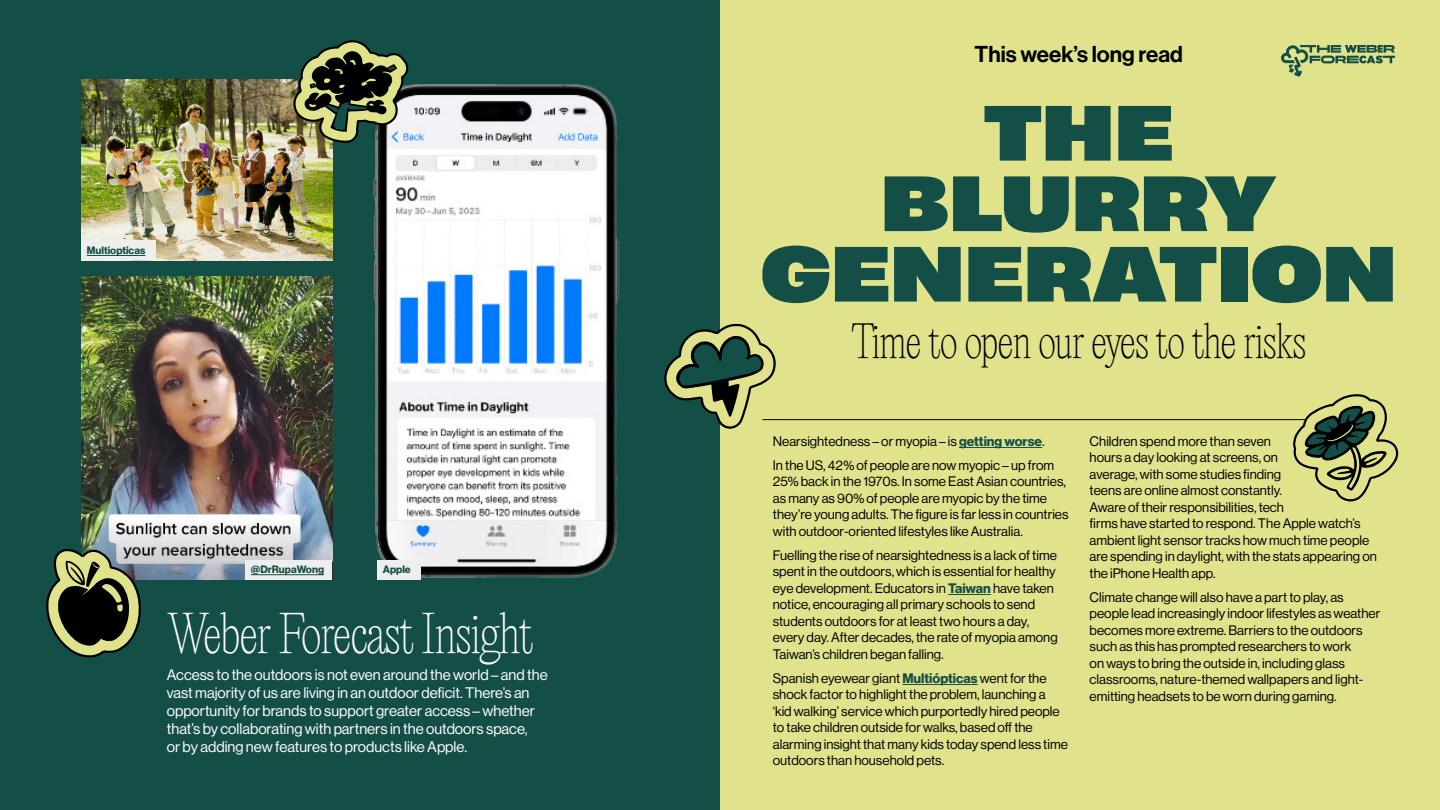
<style>
.page{position:relative;width:1440px;height:810px;background:#144f47}
.page>*{position:absolute;margin:0;border:0;box-sizing:border-box;transform-origin:0 0}
.t1{font:800 73.5px/70.5px "Heading Now 87";color:#144f47;text-align:center}
.t2{font:100 49.5px "PP Editorial New";letter-spacing:-.025em;color:#fff}
.t3{font:100 42.75px "PP Editorial New";letter-spacing:-.025em;color:#000}
.t4{font:22.5px "N Haas Grotesk DS Pro 65 Md";color:#000}
.t5{font:15px/18px "N Haas Grotesk DS Pro 55 Rg";color:#fff}
.t6{font:13.5px/16.5px "N Haas Grotesk DS Pro 55 Rg";color:#000}
.t7{font:10.5px "N Haas Grotesk DS Pro 75 Bd";color:#144f47}
.s1{font-family:"N Haas Grotesk DS Pro 75 Bd";color:#144f47}
</style>
<div class="page">
<div style="left:721px;top:0;width:719px;height:810px;background:#e0e38c"></div>
<hr style="left:762px;top:419px;width:549px;height:1px;background:#000">
<svg style="left:1281px;top:45px;width:114px;height:32px"></svg>
<hr style="left:959px;top:447px;width:83px;height:1px;background:#144f47">
<hr style="left:948px;top:594px;width:43px;height:1px;background:#144f47">
<hr style="left:902px;top:684px;width:76px;height:1px;background:#144f47">
<img style="left:81px;top:79px;width:251px;height:182px">
<img style="left:81px;top:276px;width:251px;height:303px">
<img style="left:373px;top:84px;width:246px;height:494px">
<svg style="left:664px;top:323px;width:113px;height:107px"></svg>
<svg style="left:1293px;top:394px;width:105px;height:107px"></svg>
<svg style="left:293px;top:40px;width:116px;height:103px"></svg>
<svg style="left:46px;top:549px;width:95px;height:109px;background:#586346"></svg>
<div style="left:245px;top:560px;width:87px;height:19px;background:#eeeeec"></div>
<hr style="left:251px;top:574px;width:73px;height:1px;background:#144f47">
<div style="left:377px;top:560px;width:44px;height:19px;background:#eeeeec"></div>
<div style="left:81px;top:241px;width:75px;height:19px;background:#eeeeec"></div>
<hr style="left:87px;top:255px;width:58px;height:1px;background:#144f47">
<p class="t7" style="left:87px;top:244px;width:60px">Multiopticas</p>
<p class="t7" style="left:251px;top:564px;width:75px">@DrRupaWong</p>
<p class="t7" style="left:383px;top:564px;width:30px">Apple</p>
<h2 class="t2" style="left:167px;top:600px;width:368px">Weber Forecast Insight</h2>
<p class="t5" style="left:167px;top:666px;width:382px">Access to the outdoors is not even around the world – and the vast majority of us are living in an outdoor deficit. There’s an opportunity for brands to support greater access – whether that’s by collaborating with partners in the outdoors space,<br>or by adding new features to products like Apple.</p>
<h3 class="t4" style="left:975px;top:41px;width:210px">This week’s long read</h3>
<h1 class="t1" style="left:761px;top:94px;width:637px">THE<br>BLURRY<br>GENERATION</h1>
<h3 class="t3" style="left:851px;top:312px;width:457px">Time to open our eyes to the risks</h3>
<p class="t6" style="left:773px;top:429px;width:283px;line-height:24px">Nearsightedness – or myopia – is <span class="s1">getting worse</span>.<br>In the US, 42% of people are now myopic – up from</p>
<p class="t6" style="left:773px;top:473px;width:297px">25% back in the 1970s. In some East Asian countries, as many as 90% of people are myopic by the time they’re young adults. The figure is far less in countries with outdoor-oriented lifestyles like Australia.</p>
<p class="t6" style="left:773px;top:547px;width:286px">Fuelling the rise of nearsightedness is a lack of time spent in the outdoors, which is essential for healthy eye development. Educators in <span class="s1">Taiwan</span> have taken notice, encouraging all primary schools to send students outdoors for at least two hours a day, every day. After decades, the rate of myopia among Taiwan’s children began falling.</p>
<p class="t6" style="left:773px;top:670px;width:297px">Spanish eyewear giant <span class="s1">Multiópticas</span> went for the shock factor to highlight the problem, launching a ‘kid walking’ service which purportedly hired people to take children outside for walks, based off the alarming insight that many kids today spend less time outdoors than household pets.</p>
<p class="t6" style="left:1090px;top:433px;width:289px">Children spend more than seven<br>hours a day looking at screens, on<br>average, with some studies finding<br>teens are online almost constantly.<br>Aware of their responsibilities, tech<br>firms have started to respond. The Apple watch’s ambient light sensor tracks how much time people are spending in daylight, with the stats appearing on the iPhone Health app.</p>
<p class="t6" style="left:1090px;top:589px;width:292px">Climate change will also have a part to play, as people lead increasingly indoor lifestyles as weather becomes more extreme. Barriers to the outdoors such as this has prompted researchers to work<br>on ways to bring the outside in, including glass classrooms, nature-themed wallpapers and light&shy;emitting headsets to be worn during gaming.</p>
</div>
